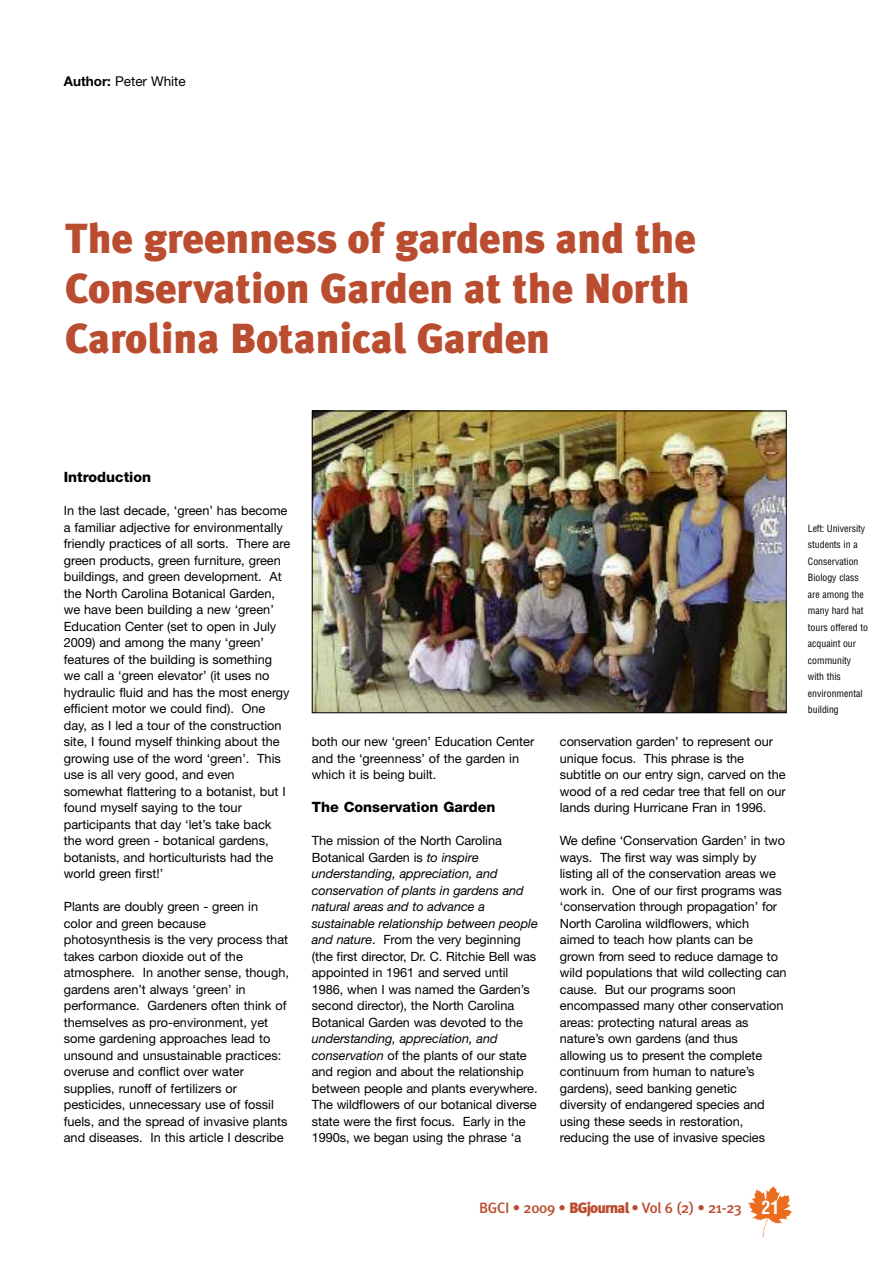
<style>
.page{position:relative;width:893px;height:1263px;background:#fff}
.page>*{position:absolute;margin:0;border:0;box-sizing:border-box;transform-origin:0 0}
.t1{font:900 42px/50.4px "Meta Plus";color:#ba4d30}
.t2{font:500 15px "Meta Plus";letter-spacing:-.015em;color:#ba4d30}
.t3{font:800 14.25px "Helvetica Neue";color:#000}
.t4{font:13.5px "Helvetica Neue";color:#000}
.t5{font:12.75px/16.5px "Helvetica Neue";letter-spacing:-.005em;color:#000}
.t6{font:condensed 9.75px/16.5px "Helvetica";color:#000}
.s1{font-weight:700}
.s2{font-style:italic}
.s3{font-weight:900}
.s4{font-family:"Helvetica";font-weight:700;font-stretch:condensed;font-size:18px;color:#fff}
</style>
<div class="page">
<svg style="left:747px;top:1185px;width:46px;height:52px"></svg>
<img style="left:314px;top:413px;width:471px;height:298px">
<div style="left:312px;top:411px;width:475px;height:302px;border:1px solid #000"></div>
<p class="t4" style="left:64px;top:77px;width:123px"><span class="s1">Author:</span> Peter White</p>
<h1 class="t1" style="left:65px;top:213px;width:632px">The greenness of gardens and the<br>Conservation Garden at the North<br>Carolina Botanical Garden</h1>
<p class="t3" style="left:64px;top:472px;width:89px">Introduction</p>
<p class="t5" style="left:64px;top:504px;width:228px">In the last decade, ‘green’ has become a familiar adjective for environmentally friendly practices of all sorts. There are green products, green furniture, green buildings, and green development. At the North Carolina Botanical Garden, we have been building a new ‘green’ Education Center (set to open in July 2009) and among the many ‘green’ features of the building is something we call a ‘green elevator’ (it uses no hydraulic fluid and has the most energy efficient motor we could find). One day, as I led a tour of the construction site, I found myself thinking about the growing use of the word ‘green’. This use is all very good, and even somewhat flattering to a botanist, but I found myself saying to the tour participants that day ‘let’s take back the word green - botanical gardens, botanists, and horticulturists had the world green first!’</p>
<p class="t5" style="left:64px;top:900px;width:227px">Plants are doubly green - green in color and green because photosynthesis is the very process that takes carbon dioxide out of the atmosphere. In another sense, though, gardens aren’t always ‘green’ in performance. Gardeners often think of themselves as pro-environment, yet some gardening approaches lead to unsound and unsustainable practices: overuse and conflict over water supplies, runoff of fertilizers or pesticides, unnecessary use of fossil fuels, and the spread of invasive plants and diseases. In this article I describe</p>
<p class="t5" style="left:312px;top:735px;width:224px">both our new ‘green’ Education Center and the ‘greenness’ of the garden in which it is being built.</p>
<p class="t3" style="left:312px;top:802px;width:185px">The Conservation Garden</p>
<p class="t5" style="left:312px;top:834px;width:228px">The mission of the North Carolina Botanical Garden is <span class="s2">to inspire understanding, appreciation, and conservation of plants in gardens and natural areas and to advance a sustainable relationship between people and nature</span>. From the very beginning (the first director, Dr. C. Ritchie Bell was appointed in 1961 and served until 1986, when I was named the Garden’s second director), the North Carolina Botanical Garden was devoted to the</p>
<p class="t5" style="left:312px;top:1032px;width:227px"><span class="s2">understanding, appreciation, and conservation</span> of the plants of our state and region and about the relationship between people and plants everywhere.<br>The wildflowers of our botanical diverse state were the first focus. Early in the 1990s, we began using the phrase ‘a</p>
<p class="t5" style="left:560px;top:735px;width:227px">conservation garden’ to represent our unique focus. This phrase is the subtitle on our entry sign, carved on the wood of a red cedar tree that fell on our lands during Hurricane Fran in 1996.</p>
<p class="t5" style="left:560px;top:834px;width:228px">We define ‘Conservation Garden’ in two ways. The first way was simply by listing all of the conservation areas we work in. One of our first programs was ‘conservation through propagation’ for North Carolina wildflowers, which aimed to teach how plants can be grown from seed to reduce damage to wild populations that wild collecting can cause. But our programs soon encompassed many other conservation areas: protecting natural areas as nature’s own gardens (and thus allowing us to present the complete continuum from human to nature’s gardens), seed banking genetic diversity of endangered species and using these seeds in restoration, reducing the use of invasive species</p>
<p class="t6" style="left:808px;top:520px;width:62px">Left: University students in a<br>Conservation<br>Biology class are among the many hard hat tours offered to acquaint our community with this environmental building</p>
<p class="t2" style="left:479px;top:1198px;width:302px">BGCI • 2009 • <span class="s3">BGjournal</span> • Vol 6 (2) • 21-23 <span class="s4">21</span></p>
</div>
